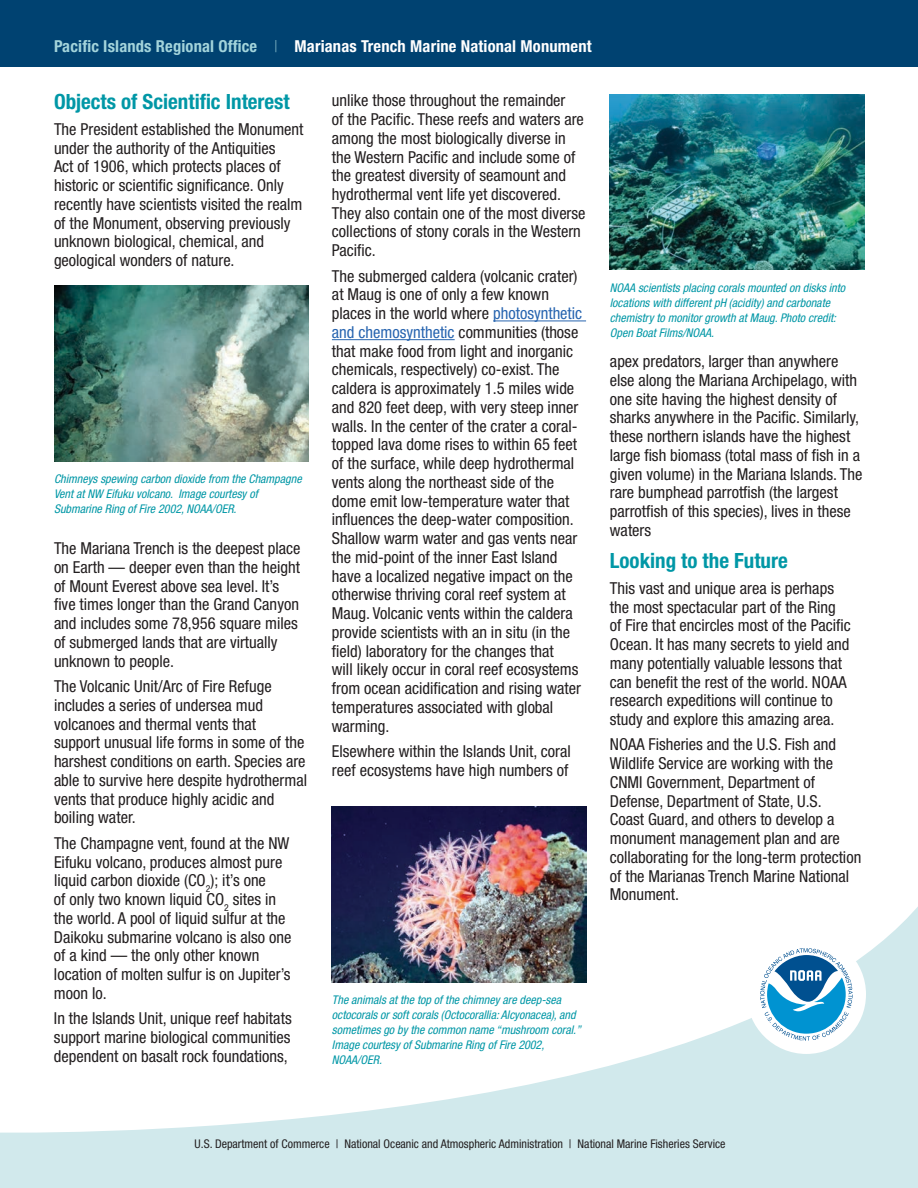
<style>
.page{position:relative;width:918px;height:1188px;background:#fff}
.page>*{position:absolute;margin:0;border:0;box-sizing:border-box;transform-origin:0 0}
.t1{font:700 condensed 21px "Helvetica Neue LT Std";color:#0097a6}
.t2{font:condensed 16.5px/18.8px "Helvetica Neue LT Std";color:#231f20}
.t3{font:700 condensed 16.5px "Helvetica Neue LT Std";letter-spacing:.01em;color:#fff}
.t4{font:italic condensed 12px/15px "Helvetica Neue LT Std";color:#0097a6}
.t5{font:condensed 12px "Helvetica Neue LT Std";color:#231f20}
.s1{color:#a3d4db}
.s2{font-weight:100;color:#a3d4db}
.s3{color:#2865b0}
</style>
<div class="page">
<svg style="left:0;top:890px;width:918px;height:298px"></svg>
<div style="left:0;top:0;width:918px;height:68px;background:#004271"></div>
<hr style="left:493px;top:321px;width:93px;height:1px;background:#2865b0">
<hr style="left:332px;top:339px;width:123px;height:1px;background:#2865b0">
<img style="left:610px;top:94px;width:254px;height:176px">
<img style="left:332px;top:807px;width:254px;height:175px">
<img style="left:54px;top:286px;width:254px;height:175px">
<div style="left:747px;top:935px;width:119px;height:119px;background:#fff;border-radius:50%"></div>
<svg style="left:760px;top:948px;width:93px;height:93px"></svg>
<p class="t3" style="left:54px;top:36px;width:539px"><span class="s1">Pacific Islands Regional Office</span> <span class="s2">|</span> Marianas Trench Marine National Monument</p>
<p class="t1" style="left:54px;top:89px;width:237px">Objects of Scientific Interest</p>
<p class="t2" style="left:54px;top:120px;width:251px">The President established the Monument under the authority of the Antiquities<br>Act of 1906, which protects places of historic or scientific significance. Only recently have scientists visited the realm of the Monument, observing previously unknown biological, chemical, and geological wonders of nature.</p>
<p class="t4" style="left:54px;top:472px;width:249px">Chimneys spewing carbon dioxide from the Champagne<br>Vent at NW Eifuku volcano. Image courtesy of<br>Submarine Ring of Fire 2002, NOAA/OER.</p>
<p class="t2" style="left:54px;top:539px;width:248px">The Mariana Trench is the deepest place on Earth — deeper even than the height of Mount Everest above sea level. It’s five times longer than the Grand Canyon and includes some 78,956 square miles of submerged lands that are virtually unknown to people.</p>
<p class="t2" style="left:54px;top:677px;width:255px">The Volcanic Unit/Arc of Fire Refuge includes a series of undersea mud volcanoes and thermal vents that<br>support unusual life forms in some of the harshest conditions on earth. Species are able to survive here despite hydrothermal vents that produce highly acidic and boiling water.</p>
<p class="t2" style="left:54px;top:834px;width:239px">The Champagne vent, found at the NW Eifuku volcano, produces almost pure liquid carbon dioxide (CO<sub>2</sub>); it’s one<br>of only two known liquid CO<sub>2</sub> sites in the world. A pool of liquid sulfur at the Daikoku submarine volcano is also one of a kind — the only other known location of molten sulfur is on Jupiter’s moon Io.</p>
<p class="t2" style="left:54px;top:1009px;width:239px;text-align:justify">In the Islands Unit, unique reef habitats support marine biological communities dependent on basalt rock foundations,</p>
<p class="t2" style="left:332px;top:91px;width:255px">unlike those throughout the remainder<br>of the Pacific. These reefs and waters are among the most biologically diverse in the Western Pacific and include some of the greatest diversity of seamount and hydrothermal vent life yet discovered.<br>They also contain one of the most diverse collections of stony corals in the Western Pacific.</p>
<p class="t2" style="left:332px;top:266px;width:252px">The submerged caldera (volcanic crater) at Maug is one of only a few known places in the world where <span class="s3">photosynthetic and chemosynthetic</span> communities (those that make food from light and inorganic chemicals, respectively) co-exist. The caldera is approximately 1.5 miles wide and 820 feet deep, with very steep inner walls. In the center of the crater a coral&shy;topped lava dome rises to within 65 feet of the surface, while deep hydrothermal vents along the northeast side of the dome emit low-temperature water that influences the deep-water composition.<br>Shallow warm water and gas vents near the mid-point of the inner East Island have a localized negative impact on the otherwise thriving coral reef system at Maug. Volcanic vents within the caldera provide scientists with an in situ (in the field) laboratory for the changes that<br>will likely occur in coral reef ecosystems from ocean acidification and rising water temperatures associated with global warming.</p>
<p class="t2" style="left:332px;top:742px;width:240px">Elsewhere within the Islands Unit, coral reef ecosystems have high numbers of</p>
<p class="t4" style="left:332px;top:993px;width:251px">The animals at the top of the chimney are deep-sea octocorals or soft corals (Octocorallia: Alcyonacea), and sometimes go by the common name “mushroom coral.” Image courtesy of Submarine Ring of Fire 2002, NOAA/OER.</p>
<p class="t4" style="left:610px;top:281px;width:237px">NOAA scientists placing corals mounted on disks into locations with different pH (acidity) and carbonate chemistry to monitor growth at Maug. Photo credit:<br>Open Boat Films/NOAA.</p>
<p class="t2" style="left:610px;top:352px;width:254px">apex predators, larger than anywhere else along the Mariana Archipelago, with one site having the highest density of sharks anywhere in the Pacific. Similarly, these northern islands have the highest large fish biomass (total mass of fish in a given volume) in the Mariana Islands. The rare bumphead parrotfish (the largest parrotfish of this species), lives in these waters</p>
<p class="t1" style="left:610px;top:548px;width:179px">Looking to the Future</p>
<p class="t2" style="left:610px;top:578px;width:243px">This vast and unique area is perhaps the most spectacular part of the Ring of Fire that encircles most of the Pacific Ocean. It has many secrets to yield and many potentially valuable lessons that can benefit the rest of the world. NOAA research expeditions will continue to study and explore this amazing area.</p>
<p class="t2" style="left:610px;top:735px;width:253px">NOAA Fisheries and the U.S. Fish and Wildlife Service are working with the CNMI Government, Department of Defense, Department of State, U.S.<br>Coast Guard, and others to develop a monument management plan and are collaborating for the long-term protection of the Marianas Trench Marine National Monument.</p>
<p class="t5" style="left:195px;top:1136px;width:532px">U.S. Department of Commerce | National Oceanic and Atmospheric Administration | National Marine Fisheries Service</p>
</div>
